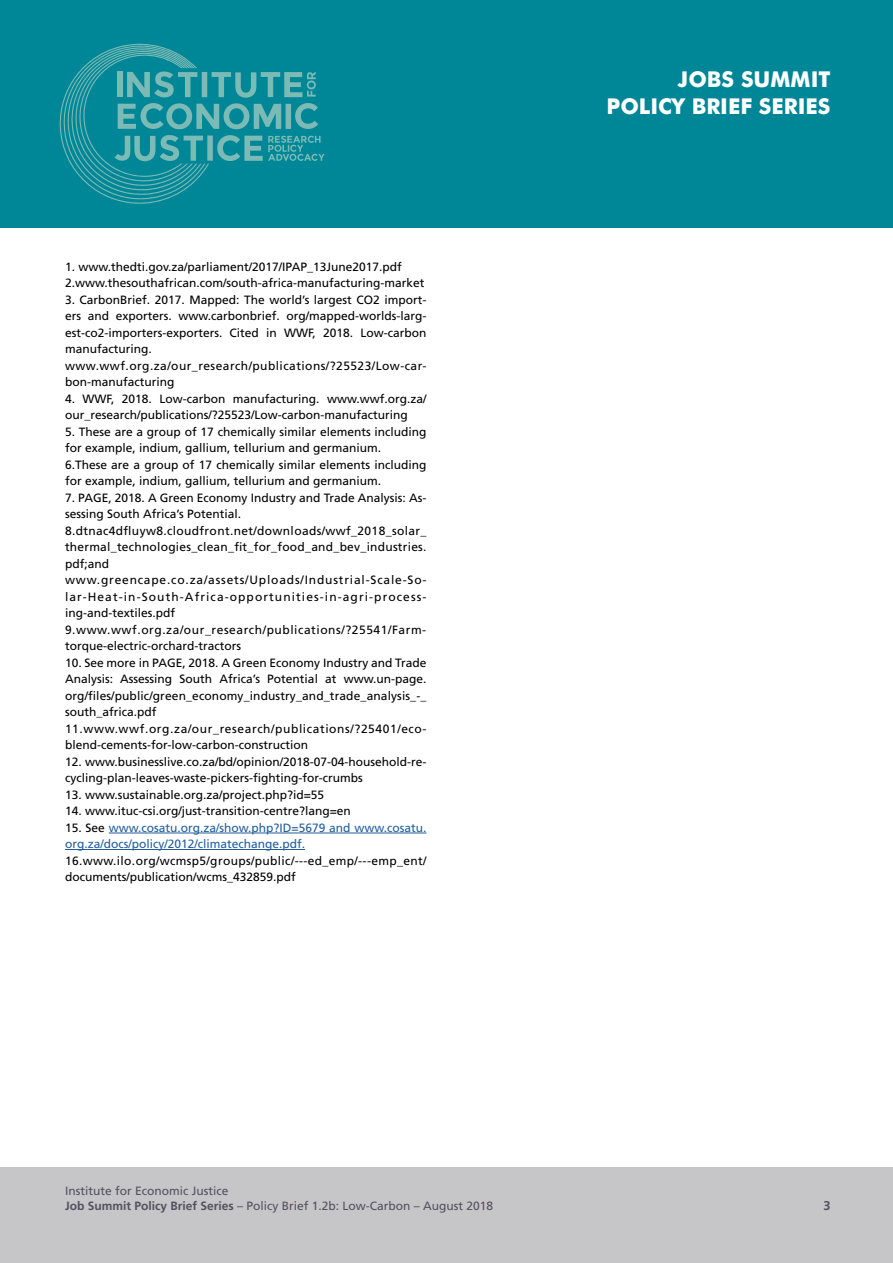
<style>
.page{position:relative;width:893px;height:1263px;background:#fff}
.page>*{position:absolute;margin:0;border:0;box-sizing:border-box;transform-origin:0 0}
.t1{font:700 21.75px/26.5px "Futura";color:#fff;text-align:right}
.t2{font:700 12.75px "Frutiger LT Std";color:#54515f}
.t3{font:12px/16.5px "Frutiger LT Std";color:#000}
.t4{font:12px/16.5px "Frutiger LT Std";letter-spacing:.03em;color:#000}
.t5{font:12px/16.5px "Frutiger LT Std";color:#215e9e}
.t6{font:12px/15px "Frutiger LT Std";color:#54515f}
.s1{color:#000}
.s2{font-weight:700}
</style>
<div class="page">
<div style="left:0;top:0;width:893px;height:228px;background:#008797"></div>
<svg style="left:59px;top:43px;width:265px;height:161px"></svg>
<div style="left:0;top:1167px;width:893px;height:96px;background:#c6c5c7"></div>
<hr style="left:109px;top:833px;width:317px;height:1px;background:#215e9e">
<hr style="left:65px;top:849px;width:240px;height:1px;background:#215e9e">
<p class="t3" style="left:65px;top:258px;width:361px">1. www.thedti.gov.za/parliament/2017/IPAP_13June2017.pdf<br>2.www.thesouthafrican.com/south-africa-manufacturing-market</p>
<p class="t3" style="left:65px;top:291px;width:363px">3. CarbonBrief. 2017. Mapped: The world’s largest CO2 import&shy;ers and exporters. www.carbonbrief. org/mapped-worlds-larg&shy;est-co2-importers-exporters. Cited in WWF, 2018. Low-carbon manufacturing. www.wwf.org.za/our_research/publications/?25523/Low-car&shy;bon-manufacturing</p>
<p class="t3" style="left:65px;top:390px;width:363px">4. WWF, 2018. Low-carbon manufacturing. www.wwf.org.za/ our_research/publications/?25523/Low-carbon-manufacturing</p>
<p class="t3" style="left:65px;top:423px;width:363px">5. These are a group of 17 chemically similar elements including for example, indium, gallium, tellurium and germanium.<br>6.These are a group of 17 chemically similar elements including for example, indium, gallium, tellurium and germanium.</p>
<p class="t4" style="left:65px;top:489px;width:363px">7. PAGE, 2018. A Green Economy Industry and Trade Analysis: As&shy;sessing South Africa’s Potential.<br>8.dtnac4dfluyw8.cloudfront.net/downloads/wwf_2018_solar_ thermal_technologies_clean_fit_for_food_and_bev_industries. pdf;and www.greencape.co.za/assets/Uploads/Industrial-Scale-So&shy;lar-Heat-in-South-Africa-opportunities-in-agri-process&shy;ing-and-textiles.pdf 9.www.wwf.org.za/our_research/publications/?25541/Farm&shy;torque-electric-orchard-tractors</p>
<p class="t3" style="left:65px;top:654px;width:363px">10. See more in PAGE, 2018. A Green Economy Industry and Trade Analysis: Assessing South Africa’s Potential at www.un-page. org/files/public/green_economy_industry_and_trade_analysis_-_ south_africa.pdf 11.www.wwf.org.za/our_research/publications/?25401/eco&shy;blend-cements-for-low-carbon-construction</p>
<p class="t3" style="left:65px;top:753px;width:363px">12. www.businesslive.co.za/bd/opinion/2018-07-04-household-re&shy;cycling-plan-leaves-waste-pickers-fighting-for-crumbs</p>
<p class="t3" style="left:65px;top:786px;width:261px">13. www.sustainable.org.za/project.php?id=55</p>
<p class="t3" style="left:65px;top:803px;width:287px">14. www.ituc-csi.org/just-transition-centre?lang=en</p>
<p class="t5" style="left:65px;top:819px;width:363px"><span class="s1">15. See</span> www.cosatu.org.za/show.php?ID=5679 and www.cosatu. org.za/docs/policy/2012/climatechange.pdf.</p>
<p class="t4" style="left:65px;top:852px;width:363px">16.www.ilo.org/wcmsp5/groups/public/---ed_emp/---emp_ent/ documents/publication/wcms_432859.pdf</p>
<h1 class="t1" style="left:607px;top:64px;width:225px">JOBS SUMMIT<br>POLICY BRIEF SERIES</h1>
<p class="t6" style="left:65px;top:1183px;width:430px">Institute for Economic Justice<br><span class="s2">Job Summit Policy Brief Series</span> – Policy Brief 1.2b: Low-Carbon – August 2018</p>
<p class="t2" style="left:823px;top:1198px;width:9px">3</p>
</div>
